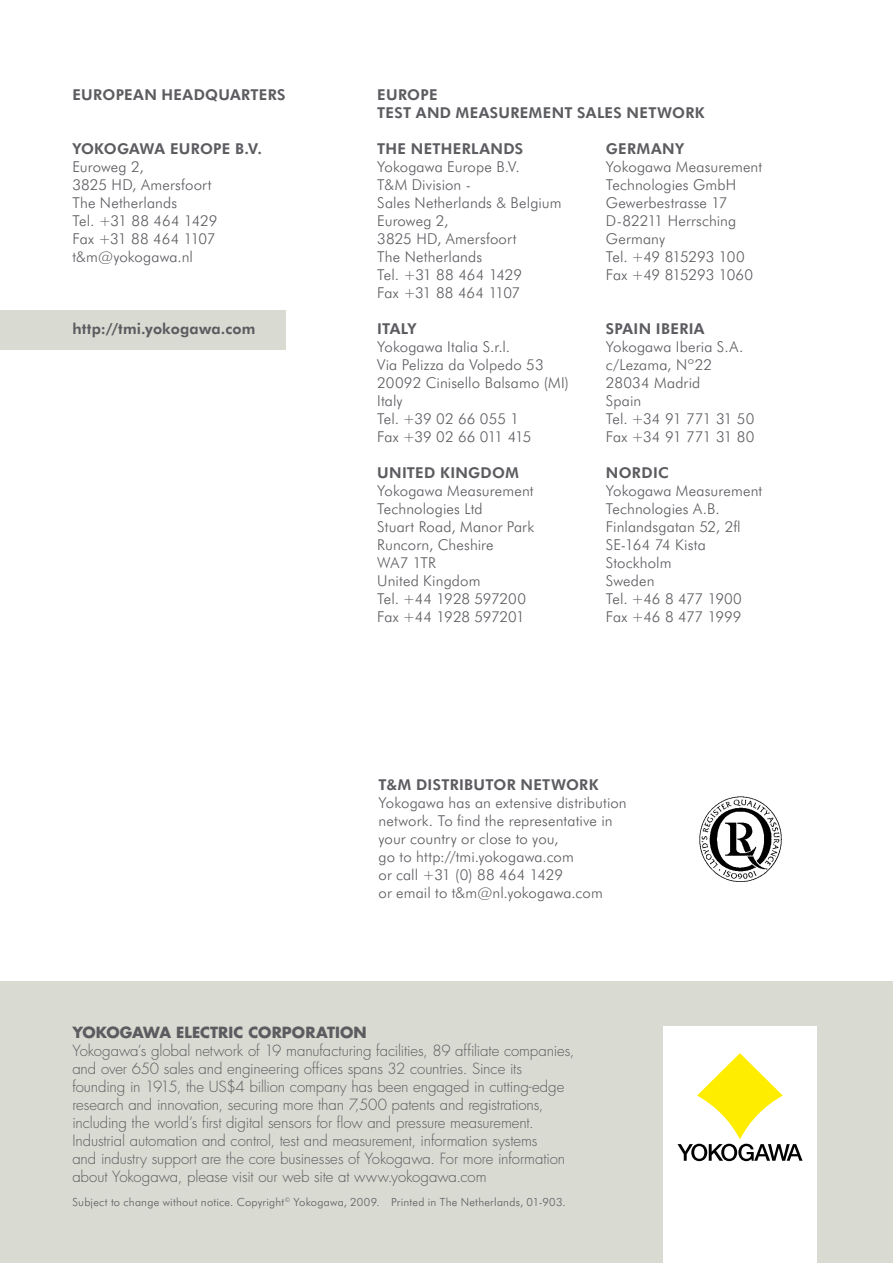
<style>
.page{position:relative;width:893px;height:1263px;background:#fff}
.page>*{position:absolute;margin:0;border:0;box-sizing:border-box;transform-origin:0 0}
.t1{font:300 15px/18px "Futura BT";letter-spacing:.005em;color:#5c5b60}
.t2{font:300 15px/18px "Futura";letter-spacing:-.005em;color:#5c5b60}
.t3{font:800 15px/18px "Futura BT";letter-spacing:.02em;color:#5c5b60}
.t4{font:700 15px "Futura";letter-spacing:.005em;color:#5c5b60}
.t5{font:800 15px "Futura BT";letter-spacing:-.005em;color:#5c5b60}
.t6{font:300 11.25px "Futura BT";letter-spacing:.02em;color:#5c5b60}
</style>
<div class="page">
<div style="left:0;top:981px;width:893px;height:282px;background:#d9dad2"></div>
<img style="left:699px;top:796px;width:83px;height:86px">
<div style="left:0;top:311px;width:285px;height:39px;background:#d9dad2"></div>
<div style="left:663px;top:1026px;width:153px;height:237px;background:#fff"></div>
<svg style="left:677px;top:1053px;width:125px;height:108px"></svg>
<p class="t3" style="left:72px;top:85px;width:54px">EU ROPEAN</p>
<p class="t3" style="left:162px;top:85px;width:12px">HEA</p>
<p class="t3" style="left:194px;top:85px;width:92px">DQUARTERS</p>
<p class="t3" style="left:377px;top:85px;width:91px">EU ROPE<br>TEST AN D MEASU</p>
<p class="t3" style="left:510px;top:103px;width:21px">REMEN</p>
<p class="t3" style="left:564px;top:103px;width:23px">T SALES</p>
<p class="t3" style="left:627px;top:103px;width:78px">NETWORK</p>
<p class="t5" style="left:72px;top:139px;width:191px">Yo ko gawa E uro pe B.V.</p>
<p class="t1" style="left:72px;top:157px;width:146px">Euroweg 2,<br>3825 HD, Amersfoort<br>The Netherlands<br>Tel. +31 88 464 1429<br>Fax +31 88 464 1107 t&amp;m@yokogawa.nl</p>
<p class="t3" style="left:72px;top:320px;width:185px">http://tmi.yokogawa.com</p>
<p class="t3" style="left:377px;top:139px;width:105px">THE NETHE RLAN</p>
<p class="t3" style="left:503px;top:139px;width:20px">DS</p>
<p class="t1" style="left:377px;top:157px;width:186px">Yokogawa Europe B.V.<br>T&amp;M Division -<br>Sales Netherlands &amp; Belgium<br>Euroweg 2,<br>3825 HD, Amersfoort<br>The Netherlands<br>Tel. +31 88 464 1429<br>Fax +31 88 464 1107</p>
<p class="t3" style="left:377px;top:319px;width:41px">ITALY</p>
<p class="t1" style="left:377px;top:337px;width:193px">Yokogawa Italia S.r.l.<br>Via Pelizza da Volpedo 53<br>20092 Cinisello Balsamo (MI)<br>Italy<br>Tel. +39 02 66 055 1<br>Fax +39 02 66 011 415</p>
<p class="t3" style="left:377px;top:463px;width:11px">UNI</p>
<p class="t3" style="left:407px;top:463px;width:44px">TED KING</p>
<p class="t3" style="left:481px;top:463px;width:39px">DOM</p>
<p class="t1" style="left:377px;top:481px;width:159px">Yokogawa Measurement<br>Technologies Ltd<br>Stuart Road, Manor Park<br>Runcorn, Cheshire<br>WA7 1TR<br>United Kingdom<br>Tel. +44 1928 597200<br>Fax +44 1928 597201</p>
<p class="t3" style="left:606px;top:139px;width:45px">GE RMAN</p>
<p class="t3" style="left:675px;top:139px;width:11px">Y</p>
<p class="t1" style="left:606px;top:157px;width:158px">Yokogawa Measurement<br>Technologies GmbH<br>Gewerbestrasse 17<br>D-82211 Herrsching<br>Germany<br>Tel. +49 815293 100<br>Fax +49 815293 1060</p>
<p class="t3" style="left:606px;top:319px;width:10px">SPAIN</p>
<p class="t3" style="left:656px;top:319px;width:42px">IBERIA</p>
<p class="t1" style="left:606px;top:337px;width:150px">Yokogawa Iberia S.A. c/Lezama, Nº22<br>28034 Madrid<br>Spain<br>Tel. +34 91 771 31 50<br>Fax +34 91 771 31 80</p>
<p class="t3" style="left:606px;top:463px;width:56px">NORDIC</p>
<p class="t1" style="left:606px;top:481px;width:158px">Yokogawa Measurement<br>Technologies A.B.<br>Finlandsgatan 52, 2fl<br>SE-164 74 Kista<br>Stockholm<br>Sweden<br>Tel. +46 8 477 1900<br>Fax +46 8 477 1999</p>
<p class="t3" style="left:379px;top:776px;width:220px">T&amp;M DISTRI BUTOR NETWORK</p>
<p class="t1" style="left:379px;top:794px;width:250px">Yokogawa has an extensive distribution network. To find the representative in your country or close to you,<br>go to http://tmi.yokogawa.com<br>or call +31 (0) 88 464 1429<br>or email to t&amp;m@nl.yokogawa.com</p>
<p class="t4" style="left:72px;top:1022px;width:296px">YOKOGAWA ELECTRIC CORPORATION</p>
<p class="t2" style="left:72px;top:1042px;width:504px">Yokogawa’s global network of 19 manufacturing facilities, 89 affiliate companies, and over 650 sales and engineering offices spans 32 countries. Since its founding in 1915, the US$4 billion company has been engaged in cutting-edge research and innovation, securing more than 7,500 patents and registrations, including the world’s first digital sensors for flow and pressure measurement.<br>Industrial automation and control, test and measurement, information systems<br>and industry support are the core businesses of Yokogawa. For more information about Yokogawa, please visit our web site at www.yokogawa.com</p>
<p class="t6" style="left:72px;top:1195px;width:495px">Subject to change without notice. Copyright<sup>©</sup> Yokogawa, 2009. Printed in The Netherlands, 01-903.</p>
</div>
